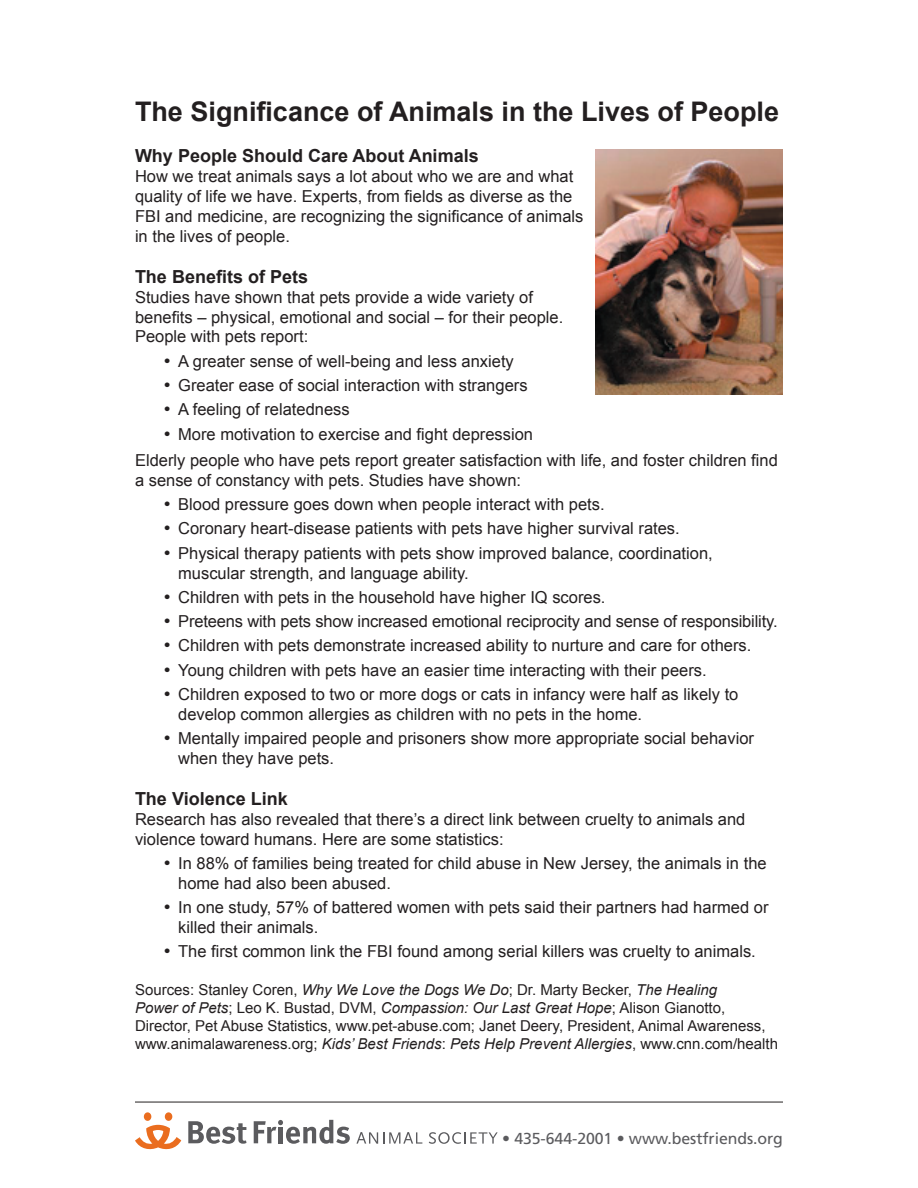
<style>
.page{position:relative;width:918px;height:1188px;background:#fff}
.page>*{position:absolute;margin:0;border:0;box-sizing:border-box;transform-origin:0 0}
.t1{font:700 27px "Arial";color:#231f20}
.t2{font:700 18px "Arial";color:#231f20}
.t3{font:16.5px/19.8px "Arial";color:#231f20}
.t4{font:15.9px "Frutiger";letter-spacing:-.005em;color:#5b5b5e}
.t5{font:15px/18px "Arial";color:#231f20}
.s1{font-style:italic}
</style>
<div class="page">
<hr style="left:135px;top:1102px;width:648px;height:1px;background:#231f20">
<svg style="left:356px;top:1132px;width:66px;height:12px"></svg>
<svg style="left:429px;top:1132px;width:69px;height:12px"></svg>
<svg style="left:188px;top:1121px;width:59px;height:23px"></svg>
<svg style="left:254px;top:1120px;width:96px;height:24px"></svg>
<div style="left:144px;top:1112px;width:7px;height:9px;background:#ea6d1f;border-radius:50%"></div>
<div style="left:165px;top:1112px;width:7px;height:9px;background:#ea6d1f;border-radius:50%"></div>
<svg style="left:135px;top:1125px;width:46px;height:25px"></svg>
<img style="left:596px;top:150px;width:187px;height:244px">
<h1 class="t1" style="left:135px;top:96px;width:646px">The Significance of Animals in the Lives of People</h1>
<p class="t2" style="left:135px;top:146px;width:345px">Why People Should Care About Animals</p>
<p class="t3" style="left:135px;top:166px;width:450px">How we treat animals says a lot about who we are and what quality of life we have. Experts, from fields as diverse as the FBI and medicine, are recognizing the significance of animals in the lives of people.</p>
<p class="t2" style="left:135px;top:266px;width:175px">The Benefits of Pets</p>
<p class="t3" style="left:135px;top:287px;width:430px">Studies have shown that pets provide a wide variety of benefits – physical, emotional and social – for their people.<br>People with pets report:</p>
<p class="t3" style="left:164px;top:351px;width:352px">• A greater sense of well-being and less anxiety</p>
<p class="t3" style="left:164px;top:375px;width:366px">• Greater ease of social interaction with strangers</p>
<p class="t3" style="left:164px;top:400px;width:188px">• A feeling of relatedness</p>
<p class="t3" style="left:135px;top:420px;width:644px;line-height:26.5px;text-indent:28px">• More motivation to exercise and fight depression<br>Elderly people who have pets report greater satisfaction with life, and foster children find</p>
<p class="t3" style="left:135px;top:470px;width:388px">a sense of constancy with pets. Studies have shown:</p>
<p class="t3" style="left:164px;top:494px;width:443px">• Blood pressure goes down when people interact with pets.</p>
<p class="t3" style="left:164px;top:519px;width:518px">• Coronary heart-disease patients with pets have higher survival rates.</p>
<p class="t3" style="left:178px;top:543px;width:536px;text-indent:-15px">• Physical therapy patients with pets show improved balance, coordination, muscular strength, and language ability.</p>
<p class="t3" style="left:164px;top:587px;width:444px">• Children with pets in the household have higher IQ scores.</p>
<p class="t3" style="left:164px;top:611px;width:616px">• Preteens with pets show increased emotional reciprocity and sense of responsibility.</p>
<p class="t3" style="left:164px;top:636px;width:589px">• Children with pets demonstrate increased ability to nurture and care for others.</p>
<p class="t3" style="left:164px;top:660px;width:545px">• Young children with pets have an easier time interacting with their peers.</p>
<p class="t3" style="left:178px;top:684px;width:562px;text-indent:-15px">• Children exposed to two or more dogs or cats in infancy were half as likely to develop common allergies as children with no pets in the home.</p>
<p class="t3" style="left:178px;top:728px;width:577px;text-indent:-15px">• Mentally impaired people and prisoners show more appropriate social behavior when they have pets.</p>
<p class="t2" style="left:135px;top:789px;width:154px">The Violence Link</p>
<p class="t3" style="left:135px;top:809px;width:612px">Research has also revealed that there’s a direct link between cruelty to animals and violence toward humans. Here are some statistics:</p>
<p class="t3" style="left:178px;top:854px;width:590px;text-indent:-15px">• In 88% of families being treated for child abuse in New Jersey, the animals in the home had also been abused.</p>
<p class="t3" style="left:178px;top:898px;width:592px;text-indent:-15px">• In one study, 57% of battered women with pets said their partners had harmed or killed their animals.</p>
<p class="t3" style="left:164px;top:942px;width:594px">• The first common link the FBI found among serial killers was cruelty to animals.</p>
<p class="t5" style="left:135px;top:981px;width:645px">Sources: Stanley Coren, <span class="s1">Why We Love the Dogs We Do</span>; Dr. Marty Becker, <span class="s1">The Healing<br>Power of Pets</span>; Leo K. Bustad, DVM, <span class="s1">Compassion: Our Last Great Hope</span>; Alison Gianotto, Director, Pet Abuse Statistics, www.pet-abuse.com; Janet Deery, President, Animal Awareness, www.animalawareness.org; <span class="s1">Kids’ Best Friends</span>: <span class="s1">Pets Help Prevent Allergies</span>, www.cnn.com/health</p>
<p class="t4" style="left:502px;top:1129px;width:282px">• 435-644-2001 • www.bestfriends.org</p>
</div>
